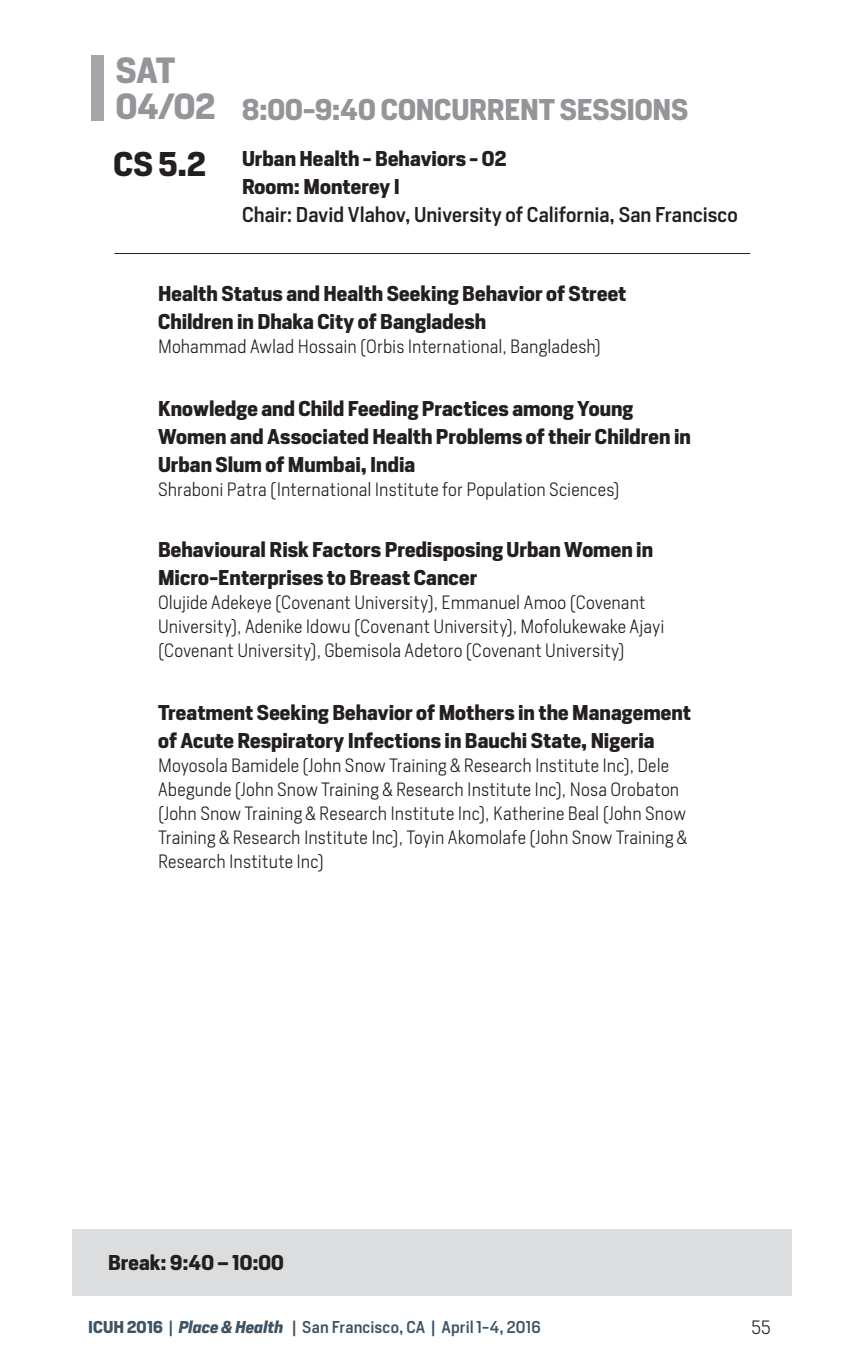
<style>
.page{position:relative;width:864px;height:1368px;background:#fff}
.page>*{position:absolute;margin:0;border:0;box-sizing:border-box;transform-origin:0 0}
.t1{font:700 34px/36px "Heron Sans";letter-spacing:-.005em;color:#939598}
.TOC_Sections{font:700 32px "Heron Sans";color:#231f20}
.TOC_Sections-2{font:700 28px "Heron Sans";letter-spacing:-.01em;color:#939598}
.TOC_Sections-3{font:700 20px/28px "Heron Sans";letter-spacing:.005em;color:#231f20}
.TOC_Sections-4{font:500 20px "Heron Sans";letter-spacing:.005em;color:#231f20}
.TOC_Sections-5{font:300 18px/24px "Heron Sans";letter-spacing:.005em;color:#231f20}
.t2{font:500 16px "Heron Sans";letter-spacing:.015em;color:#3e5364}
.s1{font-weight:700}
.s2{font-weight:700;font-style:italic}
</style>
<div class="page">
<div style="left:91px;top:55px;width:13px;height:66px;background:#a4a5a9"></div>
<div style="left:72px;top:1230px;width:720px;height:66px;background:#dcdddf"></div>
<hr style="left:114px;top:253px;width:636px;height:1px;background:#231f20">
<h1 class="t1" style="left:116px;top:53px;width:101px">SAT<br>04/02</h1>
<p class="TOC_Sections" style="left:113px;top:143px;width:94px">CS 5.2</p>
<p class="TOC_Sections-2" style="left:242px;top:92px;width:448px">8:00-9:40 CONCURRENT SESSIONS</p>
<p class="TOC_Sections-3" style="left:242px;top:145px;width:266px">Urban Health - Behaviors - 02</p>
<p class="TOC_Sections-3" style="left:242px;top:173px;width:159px">Room: Monterey I</p>
<p class="TOC_Sections-4" style="left:242px;top:202px;width:497px">Chair: David Vlahov, University of California, San Francisco</p>
<p class="TOC_Sections-3" style="left:158px;top:280px;width:470px">Health Status and Health Seeking Behavior of Street<br>Children in Dhaka City of Bangladesh</p>
<p class="TOC_Sections-5" style="left:158px;top:334px;width:445px">Mohammad Awlad Hossain (Orbis International, Bangladesh)</p>
<p class="TOC_Sections-3" style="left:158px;top:395px;width:534px">Knowledge and Child Feeding Practices among Young<br>Women and Associated Health Problems of their Children in<br>Urban Slum of Mumbai, India</p>
<p class="TOC_Sections-5" style="left:158px;top:477px;width:463px">Shraboni Patra (International Institute for Population Sciences)</p>
<p class="TOC_Sections-3" style="left:158px;top:536px;width:497px">Behavioural Risk Factors Predisposing Urban Women in<br>Micro-Enterprises to Breast Cancer</p>
<p class="TOC_Sections-5" style="left:158px;top:590px;width:508px">Olujide Adekeye (Covenant University), Emmanuel Amoo (Covenant<br>University), Adenike Idowu (Covenant University), Mofolukewake Ajayi (Covenant University), Gbemisola Adetoro (Covenant University)</p>
<p class="TOC_Sections-3" style="left:158px;top:698px;width:535px">Treatment Seeking Behavior of Mothers in the Management of Acute Respiratory Infections in Bauchi State, Nigeria</p>
<p class="TOC_Sections-5" style="left:158px;top:753px;width:531px">Moyosola Bamidele (John Snow Training &amp; Research Institute Inc), Dele Abegunde (John Snow Training &amp; Research Institute Inc), Nosa Orobaton (John Snow Training &amp; Research Institute Inc), Katherine Beal (John Snow Training &amp; Research Institute Inc), Toyin Akomolafe (John Snow Training &amp; Research Institute Inc)</p>
<p class="TOC_Sections-3" style="left:108px;top:1248px;width:177px">Break: 9:40 – 10:00</p>
<p class="t2" style="left:88px;top:1317px;width:454px"><span class="s1">ICUH 2016</span> | <span class="s2">Place &amp; Health</span> | San Francisco, CA | April 1-4, 2016</p>
<p class="TOC_Sections-5" style="left:751px;top:1315px;width:21px">55</p>
</div>
